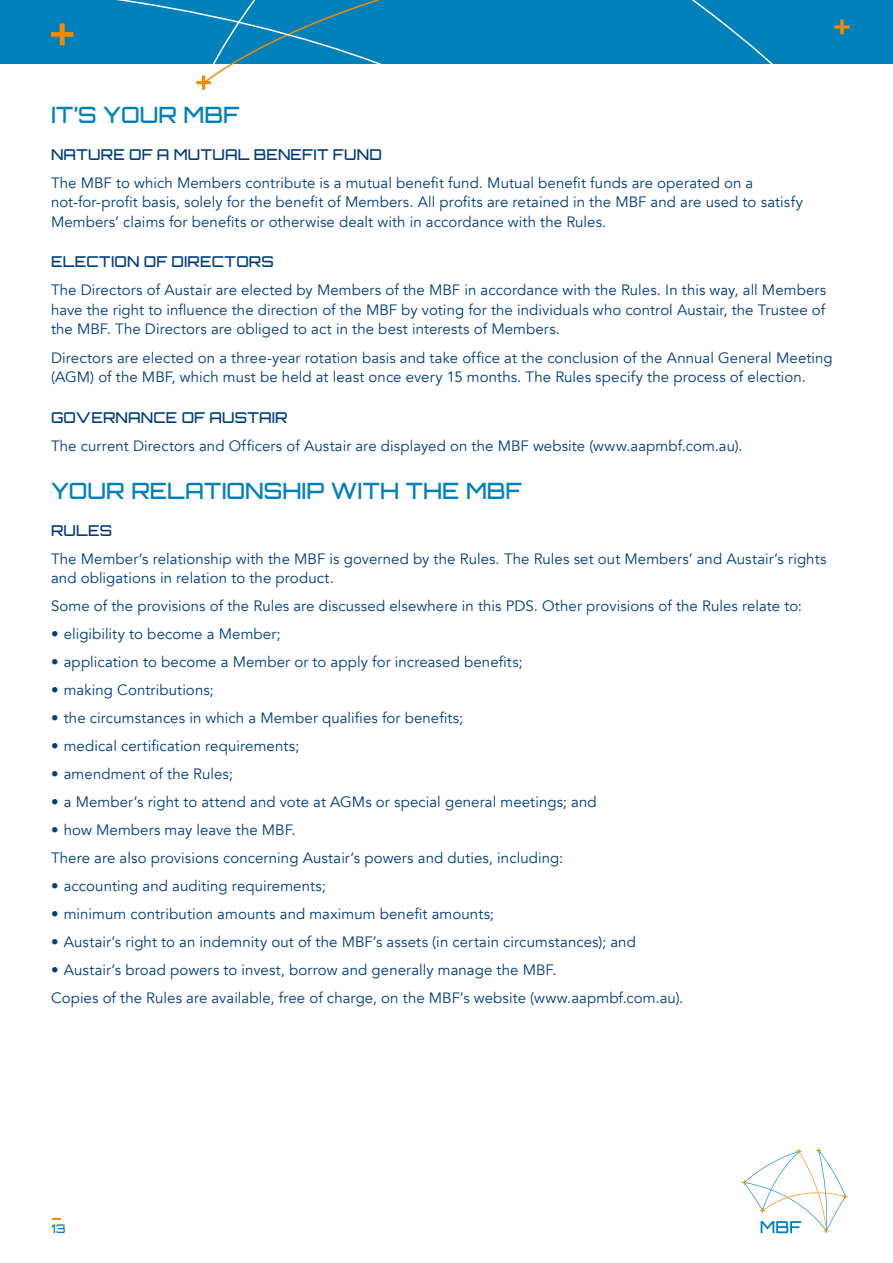
<style>
.page{position:relative;width:893px;height:1263px;background:#fff}
.page>*{position:absolute;margin:0;border:0;box-sizing:border-box;transform-origin:0 0}
.Heading_1st_level{font:500 22.5px "Orbitron";color:#0081bb}
.Body_copy{font:15px/19.5px "Avenir";letter-spacing:.005em;color:#013d7d}
.Heading_2nd_level{font:500 15px "Orbitron";letter-spacing:.01em;color:#013d7d}
.t1{font:500 12px "Orbitron";color:#0081bb}
</style>
<div class="page">
<svg style="left:52px;top:1218px;width:8px;height:2px"></svg>
<svg style="left:742px;top:1148px;width:105px;height:85px"></svg>
<div style="left:721px;top:0;width:172px;height:64px;background:#0081bb"></div>
<svg style="left:834px;top:20px;width:16px;height:14px"></svg>
<svg style="left:0;top:0;width:721px;height:90px"></svg>
<p class="Heading_1st_level" style="left:51px;top:101px;width:190px">IT’S YOUR MBF</p>
<p class="Heading_2nd_level" style="left:51px;top:145px;width:332px">NATURE OF A MUTUAL BENEFIT FUND</p>
<p class="Body_copy" style="left:51px;top:173px;width:753px">The MBF to which Members contribute is a mutual benefit fund. Mutual benefit funds are operated on a not-for-profit basis, solely for the benefit of Members. All profits are retained in the MBF and are used to satisfy<br>Members’ claims for benefits or otherwise dealt with in accordance with the Rules.</p>
<p class="Heading_2nd_level" style="left:51px;top:253px;width:224px">ELECTION OF DIRECTORS</p>
<p class="Body_copy" style="left:51px;top:281px;width:777px;text-align:justify">The Directors of Austair are elected by Members of the MBF in accordance with the Rules. In this way, all Members have the right to influence the direction of the MBF by voting for the individuals who control Austair, the Trustee of the MBF. The Directors are obliged to act in the best interests of Members.</p>
<p class="Body_copy" style="left:51px;top:348px;width:783px">Directors are elected on a three-year rotation basis and take office at the conclusion of the Annual General Meeting (AGM) of the MBF, which must be held at least once every 15 months. The Rules specify the process of election.</p>
<p class="Heading_2nd_level" style="left:51px;top:408px;width:238px">GOVERNANCE OF AUSTAIR</p>
<p class="Body_copy" style="left:51px;top:436px;width:693px">The current Directors and Officers of Austair are displayed on the MBF website (www.aapmbf.com.au).</p>
<p class="Heading_1st_level" style="left:51px;top:477px;width:472px">YOUR RELATIONSHIP WITH THE MBF</p>
<p class="Heading_2nd_level" style="left:51px;top:521px;width:63px">RULES</p>
<p class="Body_copy" style="left:51px;top:549px;width:777px">The Member’s relationship with the MBF is governed by the Rules. The Rules set out Members’ and Austair’s rights and obligations in relation to the product.</p>
<p class="Body_copy" style="left:51px;top:596px;width:752px">Some of the provisions of the Rules are discussed elsewhere in this PDS. Other provisions of the Rules relate to:</p>
<p class="Body_copy" style="left:51px;top:624px;width:231px">• eligibility to become a Member;</p>
<p class="Body_copy" style="left:51px;top:652px;width:473px">• application to become a Member or to apply for increased benefits;</p>
<p class="Body_copy" style="left:51px;top:680px;width:164px">• making Contributions;</p>
<p class="Body_copy" style="left:51px;top:708px;width:414px">• the circumstances in which a Member qualifies for benefits;</p>
<p class="Body_copy" style="left:51px;top:736px;width:250px">• medical certification requirements;</p>
<p class="Body_copy" style="left:51px;top:764px;width:183px">• amendment of the Rules;</p>
<p class="Body_copy" style="left:51px;top:792px;width:547px">• a Member’s right to attend and vote at AGMs or special general meetings; and</p>
<p class="Body_copy" style="left:51px;top:820px;width:246px">• how Members may leave the MBF.</p>
<p class="Body_copy" style="left:51px;top:848px;width:514px">There are also provisions concerning Austair’s powers and duties, including:</p>
<p class="Body_copy" style="left:51px;top:876px;width:276px">• accounting and auditing requirements;</p>
<p class="Body_copy" style="left:51px;top:904px;width:445px">• minimum contribution amounts and maximum benefit amounts;</p>
<p class="Body_copy" style="left:51px;top:932px;width:586px">• Austair’s right to an indemnity out of the MBF’s assets (in certain circumstances); and</p>
<p class="Body_copy" style="left:51px;top:960px;width:507px">• Austair’s broad powers to invest, borrow and generally manage the MBF.</p>
<p class="Body_copy" style="left:51px;top:988px;width:634px">Copies of the Rules are available, free of charge, on the MBF’s website (www.aapmbf.com.au).</p>
<p class="t1" style="left:51px;top:1221px;width:16px">13</p>
</div>
